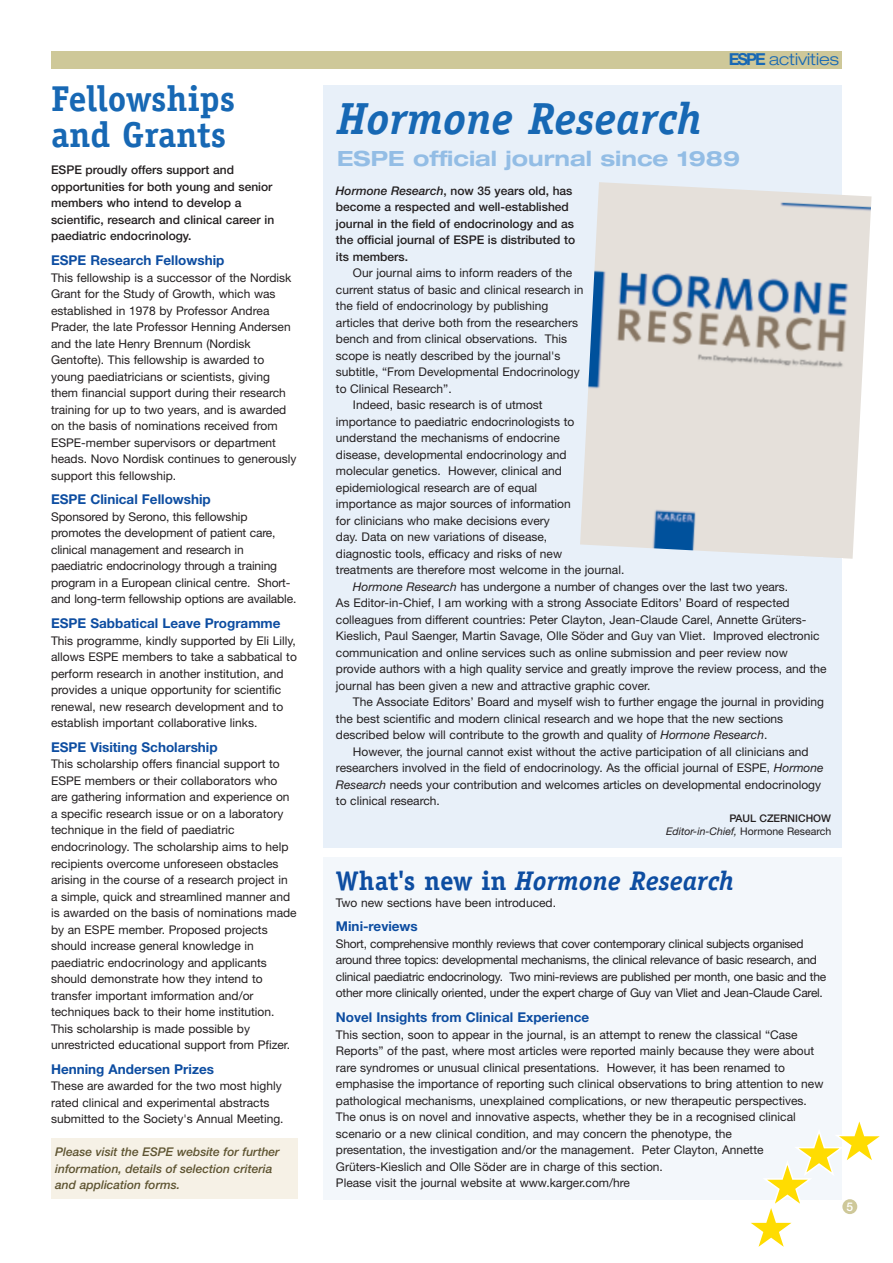
<style>
.page{position:relative;width:893px;height:1263px;background:#fff}
.page>*{position:absolute;margin:0;border:0;box-sizing:border-box;transform-origin:0 0}
.t1{font:italic 700 45px "Officina Serif";color:#1768b4}
.t2{font:700 36px/36px "Officina Serif";color:#1768b4}
.t3{font:italic 700 27px "Officina Serif";color:#0d4da1}
.t4{font:700 expanded 21px "Helvetica Neue";color:#93bde5}
.t5{font:300 expanded 16.5px "Helvetica Neue";color:#1768b4}
.t6{font:700 13.5px "Helvetica Neue";color:#0d4da1}
.t7{font:12px/16.5px "Helvetica Neue";color:#231f20}
.t8{font:12px/16.5px "Helvetica Neue";letter-spacing:-.02em;color:#231f20}
.t9{font:500 12px/16.5px "Helvetica Neue";color:#231f20}
.t10{font:italic 500 12px/16.5px "Helvetica Neue";color:#5e5431}
.t11{font:500 12px "Helvetica Neue";color:#fff}
.t12{font:italic 10.5px/13.5px "Helvetica Neue";color:#231f20;text-align:right}
.s1{font-weight:700;font-stretch:normal}
.s2{font-style:italic}
.s3{font-weight:500;font-style:normal}
.s4{font-style:normal}
</style>
<div class="page">
<div style="left:323px;top:85px;width:519px;height:763px;background:#e8f0f9"></div>
<div style="left:323px;top:857px;width:519px;height:342px;background:#f3f7fb"></div>
<div style="left:51px;top:1138px;width:247px;height:61px;background:#f6f1e6"></div>
<svg style="left:741px;top:1121px;width:139px;height:126px"></svg>
<div style="left:842px;top:1199px;width:15px;height:15px;background:#cec899;border-radius:50%"></div>
<div style="left:51px;top:51px;width:791px;height:17px;background:#cec899"></div>
<img style="left:580px;top:182px;width:291px;height:377px">
<h2 class="t2" style="left:51px;top:84px;width:186px">Fellowships and Grants</h2>
<p class="t9" style="left:51px;top:163px;width:225px">ESPE proudly offers support and opportunities for both young and senior members who intend to develop a scientific, research and clinical career in paediatric endocrinology.</p>
<p class="t6" style="left:51px;top:256px;width:175px">ESPE Research Fellowship</p>
<p class="t7" style="left:51px;top:270px;width:247px">This fellowship is a successor of the Nordisk Grant for the Study of Growth, which was established in 1978 by Professor Andrea Prader, the late Professor Henning Andersen and the late Henry Brennum (Nordisk Gentofte). This fellowship is awarded to young paediatricians or scientists, giving them financial support during their research training for up to two years, and is awarded on the basis of nominations received from ESPE-member supervisors or department heads. Novo Nordisk continues to generously support this fellowship.</p>
<p class="t6" style="left:51px;top:495px;width:161px">ESPE Clinical Fellowship</p>
<p class="t7" style="left:51px;top:510px;width:247px">Sponsored by Serono, this fellowship promotes the development of patient care, clinical management and research in paediatric endocrinology through a training program in a European clinical centre. Short&shy;and long-term fellowship options are available.</p>
<p class="t6" style="left:51px;top:619px;width:231px">ESPE Sabbatical Leave Programme</p>
<p class="t7" style="left:51px;top:633px;width:247px">This programme, kindly supported by Eli Lilly, allows ESPE members to take a sabbatical to perform research in another institution, and provides a unique opportunity for scientific renewal, new research development and to establish important collaborative links.</p>
<p class="t6" style="left:51px;top:742px;width:168px">ESPE Visiting Scholarship</p>
<p class="t7" style="left:51px;top:757px;width:247px">This scholarship offers financial support to ESPE members or their collaborators who are gathering information and experience on a specific research issue or on a laboratory technique in the field of paediatric endocrinology. The scholarship aims to help recipients overcome unforeseen obstacles arising in the course of a research project in a simple, quick and streamlined manner and is awarded on the basis of nominations made by an ESPE member. Proposed projects should increase general knowledge in paediatric endocrinology and applicants should demonstrate how they intend to transfer important imformation and/or techniques back to their home institution.<br>This scholarship is made possible by unrestricted educational support from Pfizer.</p>
<p class="t6" style="left:51px;top:1064px;width:164px">Henning Andersen Prizes</p>
<p class="t7" style="left:51px;top:1079px;width:234px">These are awarded for the two most highly rated clinical and experimental abstracts submitted to the Society's Annual Meeting.</p>
<p class="t10" style="left:55px;top:1145px;width:226px">Please visit the ESPE website for further information, details of selection criteria and application forms.</p>
<h3 class="t5" style="left:729px;top:53px;width:112px"><span class="s1">ESPE</span> activities</h3>
<h1 class="t1" style="left:337px;top:102px;width:365px">Hormone Research</h1>
<h3 class="t4" style="left:337px;top:151px;width:404px">ESPE official journal since 1989</h3>
<p class="t9" style="left:336px;top:183px;width:241px"><span class="s2">Hormone Research</span>, now 35 years old, has become a respected and well-established journal in the field of endocrinology and as the official journal of ESPE is distributed to its members.</p>
<p class="t7" style="left:353px;top:266px;width:221px">Our journal aims to inform readers of the</p>
<p class="t7" style="left:336px;top:282px;width:249px">current status of basic and clinical research in</p>
<p class="t7" style="left:336px;top:299px;width:214px">the field of endocrinology by publishing</p>
<p class="t7" style="left:336px;top:315px;width:244px">articles that derive both from the researchers</p>
<p class="t7" style="left:336px;top:332px;width:233px">bench and from clinical observations. This</p>
<p class="t7" style="left:336px;top:348px;width:226px">scope is neatly described by the journal's</p>
<p class="t7" style="left:336px;top:365px;width:245px">subtitle, “From Developmental Endocrinology</p>
<p class="t7" style="left:336px;top:381px;width:117px">to Clinical Research”.</p>
<p class="t7" style="left:353px;top:398px;width:191px">Indeed, basic research is of utmost</p>
<p class="t7" style="left:336px;top:414px;width:240px">importance to paediatric endocrinologists to</p>
<p class="t7" style="left:336px;top:431px;width:226px">understand the mechanisms of endocrine</p>
<p class="t7" style="left:336px;top:447px;width:232px">disease, developmental endocrinology and</p>
<p class="t7" style="left:336px;top:464px;width:228px">molecular genetics. However, clinical and</p>
<p class="t7" style="left:336px;top:480px;width:203px">epidemiological research are of equal</p>
<p class="t7" style="left:336px;top:497px;width:236px">importance as major sources of information</p>
<p class="t7" style="left:336px;top:513px;width:215px">for clinicians who make decisions every</p>
<p class="t7" style="left:336px;top:530px;width:213px">day. Data on new variations of disease,</p>
<p class="t7" style="left:336px;top:546px;width:228px">diagnostic tools, efficacy and risks of new</p>
<p class="t7" style="left:336px;top:563px;width:290px">treatments are therefore most welcome in the journal.</p>
<p class="t7" style="left:353px;top:579px;width:437px"><span class="s2">Hormone Research</span> has undergone a number of changes over the last two years.</p>
<p class="t7" style="left:336px;top:596px;width:455px">As Editor-in-Chief, I am working with a strong Associate Editors’ Board of respected</p>
<p class="t7" style="left:336px;top:612px;width:472px">colleagues from different countries: Peter Clayton, Jean-Claude Carel, Annette Grüters-</p>
<p class="t7" style="left:336px;top:629px;width:485px">Kieslich, Paul Saenger, Martin Savage, Olle Söder and Guy van Vliet. Improved electronic</p>
<p class="t7" style="left:336px;top:645px;width:453px">communication and online services such as online submission and peer review now</p>
<p class="t7" style="left:336px;top:662px;width:492px">provide authors with a high quality service and greatly improve the review process, and the</p>
<p class="t7" style="left:336px;top:678px;width:316px">journal has been given a new and attractive graphic cover.</p>
<p class="t7" style="left:353px;top:695px;width:473px">The Associate Editors’ Board and myself wish to further engage the journal in providing</p>
<p class="t7" style="left:336px;top:711px;width:449px">the best scientific and modern clinical research and we hope that the new sections</p>
<p class="t7" style="left:336px;top:728px;width:433px">described below will contribute to the growth and quality of <span class="s2">Hormone Research</span>.</p>
<p class="t7" style="left:353px;top:744px;width:457px">However, the journal cannot exist without the active participation of all clinicians and</p>
<p class="t7" style="left:336px;top:761px;width:489px">researchers involved in the field of endocrinology. As the official journal of ESPE, <span class="s2">Hormone</span></p>
<p class="t7" style="left:336px;top:777px;width:487px"><span class="s2">Research</span> needs your contribution and welcomes articles on developmental endocrinology</p>
<p class="t7" style="left:336px;top:794px;width:105px">to clinical research.</p>
<p class="t12" style="left:666px;top:812px;width:167px"><span class="s3">PAUL CZERNICHOW<br></span>Editor-in-Chief, <span class="s4">Hormone Research</span></p>
<h3 class="t3" style="left:336px;top:871px;width:399px"><span class="s4">What's new in</span> Hormone Research</h3>
<p class="t7" style="left:336px;top:895px;width:222px">Two new sections have been introduced.</p>
<p class="t6" style="left:336px;top:922px;width:83px">Mini-reviews</p>
<p class="t8" style="left:336px;top:936px;width:492px">Short, comprehensive monthly reviews that cover contemporary clinical subjects organised around three topics: developmental mechanisms, the clinical relevance of basic research, and clinical paediatric endocrinology. Two mini-reviews are published per month, one basic and the other more clinically oriented, under the expert charge of Guy van Vliet and Jean-Claude Carel.</p>
<p class="t6" style="left:336px;top:1012px;width:255px">Novel Insights from Clinical Experience</p>
<p class="t7" style="left:336px;top:1027px;width:489px">This section, soon to appear in the journal, is an attempt to renew the classical “Case Reports” of the past, where most articles were reported mainly because they were about rare syndromes or unusual clinical presentations. However, it has been renamed to emphasise the importance of reporting such clinical observations to bring attention to new pathological mechanisms, unexplained complications, or new therapeutic perspectives.<br>The onus is on novel and innovative aspects, whether they be in a recognised clinical scenario or a new clinical condition, and may concern the phenotype, the<br>presentation, the investigation and/or the management. Peter Clayton, Annette Grüters-Kieslich and Olle Söder are in charge of this section.<br>Please visit the journal website at www.karger.com/hre</p>
<p class="t11" style="left:846px;top:1202px;width:8px">5</p>
</div>
